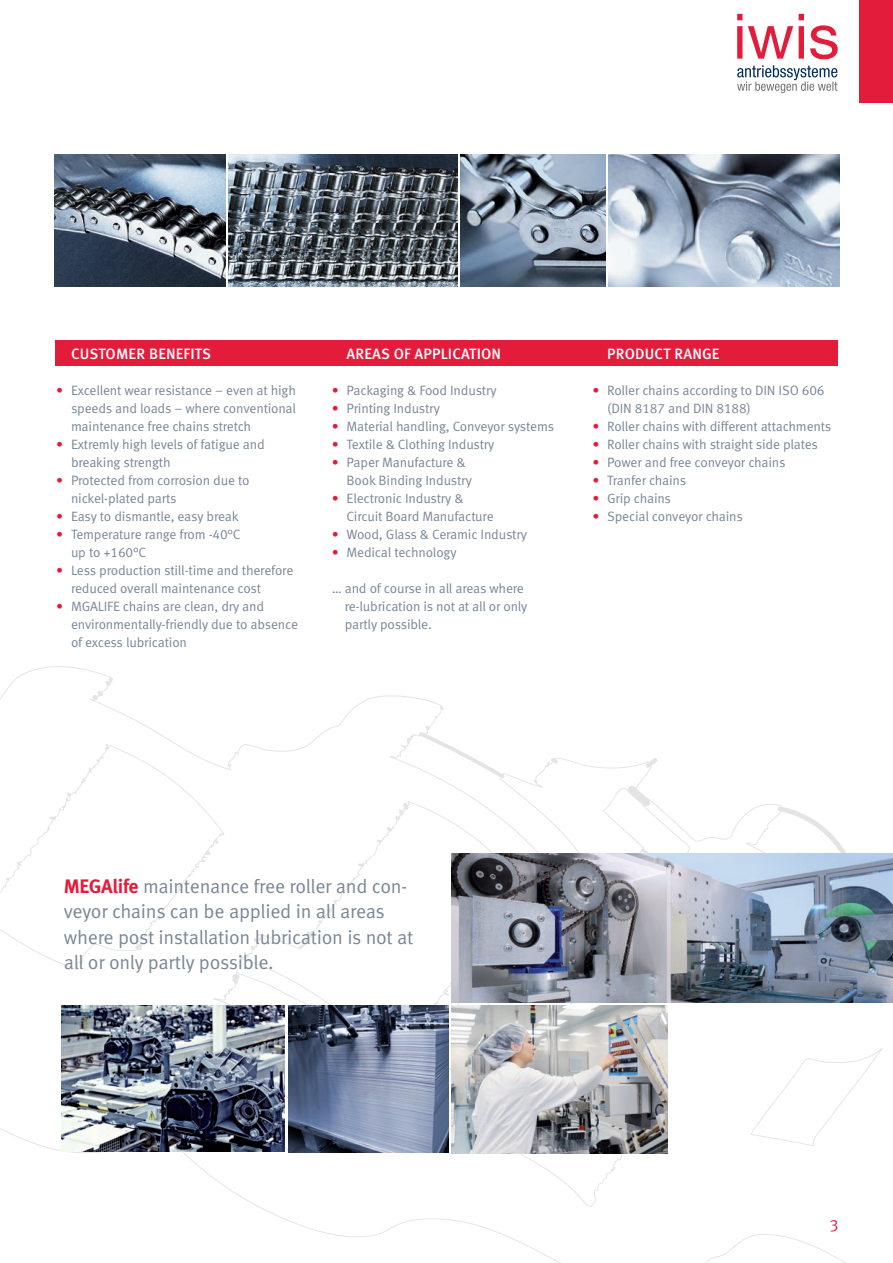
<style>
.page{position:relative;width:893px;height:1263px;background:#fff}
.page>*{position:absolute;margin:0;border:0;box-sizing:border-box;transform-origin:0 0}
.Fließtext{font:19.5px/25.5px "Meta OT";letter-spacing:-.015em;color:#798696}
.t1{font:16.5px "Meta OT";color:#e41c3b}
.Text_Roter_Balken{font:500 15px "Meta OT";letter-spacing:.01em;color:#fff}
.Fließtext-2{font:13.5px/18px "Meta OT";letter-spacing:-.015em;color:#798696}
.s1{color:#e41c3b}
.s2{font-weight:700;color:#e41c3b}
</style>
<div class="page">
<svg style="left:0;top:676px;width:883px;height:531px"></svg>
<div style="left:859px;top:0;width:34px;height:103px;background:#e41c3b"></div>
<svg style="left:737px;top:65px;width:100px;height:28px"></svg>
<svg style="left:737px;top:14px;width:101px;height:45px"></svg>
<div style="left:55px;top:340px;width:783px;height:26px;background:#e41c3b"></div>
<img style="left:608px;top:154px;width:231px;height:133px">
<img style="left:229px;top:154px;width:228px;height:133px">
<img style="left:461px;top:154px;width:144px;height:133px">
<img style="left:54px;top:154px;width:171px;height:133px">
<img style="left:62px;top:1005px;width:223px;height:147px">
<img style="left:451px;top:1005px;width:216px;height:148px">
<img style="left:288px;top:1005px;width:160px;height:147px">
<img style="left:451px;top:854px;width:442px;height:148px">
<p class="Text_Roter_Balken" style="left:71px;top:344px;width:142px">CUSTOMER BENEFITS</p>
<p class="Fließtext-2" style="left:71px;top:381px;width:227px;text-align:justify;text-indent:-15px"><span class="s1">•</span> Excellent wear resistance – even at high speeds and loads – where conventional maintenance free chains stretch</p>
<p class="Fließtext-2" style="left:71px;top:435px;width:195px;text-indent:-15px"><span class="s1">•</span> Extremly high levels of fatigue and breaking strength</p>
<p class="Fließtext-2" style="left:71px;top:471px;width:180px;text-indent:-15px"><span class="s1">•</span> Protected from corrosion due to nickel-plated parts</p>
<p class="Fließtext-2" style="left:56px;top:507px;width:184px"><span class="s1">•</span> Easy to dismantle, easy break</p>
<p class="Fließtext-2" style="left:71px;top:525px;width:171px;text-indent:-15px"><span class="s1">•</span> Temperature range from -40°C up to +160°C</p>
<p class="Fließtext-2" style="left:71px;top:561px;width:224px;text-indent:-15px"><span class="s1">•</span> Less production still-time and therefore reduced overall maintenance cost</p>
<p class="Fließtext-2" style="left:71px;top:597px;width:229px;text-indent:-15px"><span class="s1">•</span> MGALIFE chains are clean, dry and environmentally-friendly due to absence of excess lubrication</p>
<p class="Text_Roter_Balken" style="left:347px;top:344px;width:156px">AREAS OF APPLICATION</p>
<p class="Fließtext-2" style="left:332px;top:381px;width:166px"><span class="s1">•</span> Packaging &amp; Food Industry</p>
<p class="Fließtext-2" style="left:332px;top:399px;width:110px"><span class="s1">•</span> Printing Industry</p>
<p class="Fließtext-2" style="left:332px;top:417px;width:224px"><span class="s1">•</span> Material handling, Conveyor systems</p>
<p class="Fließtext-2" style="left:332px;top:435px;width:164px"><span class="s1">•</span> Textile &amp; Clothing Industry</p>
<p class="Fließtext-2" style="left:347px;top:453px;width:127px;text-indent:-15px"><span class="s1">•</span> Paper Manufacture &amp;<br>Book Binding Industry</p>
<p class="Fließtext-2" style="left:347px;top:489px;width:149px;text-indent:-15px"><span class="s1">•</span> Electronic Industry &amp;<br>Circuit Board Manufacture</p>
<p class="Fließtext-2" style="left:332px;top:525px;width:197px"><span class="s1">•</span> Wood, Glass &amp; Ceramic Industry</p>
<p class="Fließtext-2" style="left:332px;top:543px;width:126px"><span class="s1">•</span> Medical technology</p>
<p class="Fließtext-2" style="left:345px;top:579px;width:184px;text-indent:-13px">… and of course in all areas where re-lubrication is not at all or only partly possible.</p>
<p class="Text_Roter_Balken" style="left:607px;top:344px;width:114px">PRODUCT RANGE</p>
<p class="Fließtext-2" style="left:607px;top:381px;width:219px;text-indent:-15px"><span class="s1">•</span> Roller chains according to DIN ISO 606 (DIN 8187 and DIN 8188)</p>
<p class="Fließtext-2" style="left:592px;top:417px;width:241px"><span class="s1">•</span> Roller chains with different attachments</p>
<p class="Fließtext-2" style="left:592px;top:435px;width:227px"><span class="s1">•</span> Roller chains with straight side plates</p>
<p class="Fließtext-2" style="left:592px;top:453px;width:195px"><span class="s1">•</span> Power and free conveyor chains</p>
<p class="Fließtext-2" style="left:592px;top:471px;width:95px"><span class="s1">•</span> Tranfer chains</p>
<p class="Fließtext-2" style="left:592px;top:489px;width:80px"><span class="s1">•</span> Grip chains</p>
<p class="Fließtext-2" style="left:592px;top:507px;width:152px"><span class="s1">•</span> Special conveyor chains</p>
<p class="Fließtext" style="left:64px;top:873px;width:351px"><span class="s2">MEGAlife</span> maintenance free roller and con&shy;veyor chains can be applied in all areas where post installation lubrication is not at all or only partly possible.</p>
<p class="t1" style="left:829px;top:1215px;width:11px">3</p>
</div>
